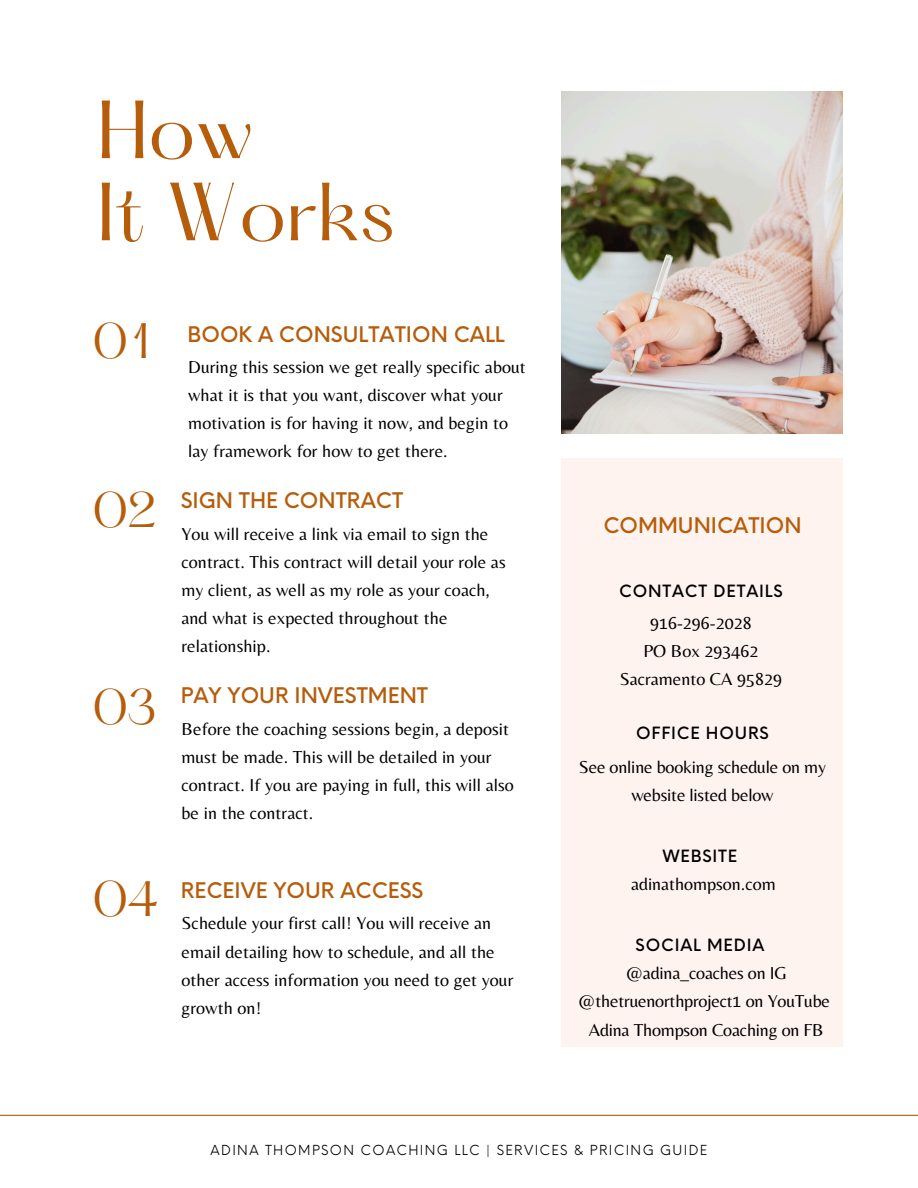
<style>
.page{position:relative;width:918px;height:1188px;background:#fff}
.page>*{position:absolute;margin:0;border:0;box-sizing:border-box;transform-origin:0 0}
.t1{font:72px/82.2px "Hatton";color:#b65d0b}
.t2{font:43.5px "Hatton";letter-spacing:-.05em;color:#b65d0b}
.t3{font:500 21px "Neue Einstellung";color:#b65d0b}
.t4{font:18px/28.2px "Belleza";letter-spacing:.005em;color:#000}
.t5{font:500 16.5px "Neue Einstellung";letter-spacing:.05em;color:#000}
.t6{font:13.5px "Neue Einstellung";letter-spacing:.1em;color:#000}
</style>
<div class="page">
<img style="left:561px;top:92px;width:282px;height:342px">
<div style="left:561px;top:458px;width:282px;height:588px;background:#fff3f0"></div>
<hr style="left:0;top:1115px;width:918px;height:1px;background:#b65d0b">
<h4 class="t1" style="left:97px;top:97px;width:299px">How<br>It Works</h4>
<p class="t2" style="left:92px;top:321px;width:60px">01</p>
<h2 class="t2" style="left:92px;top:490px;width:66px">02</h2>
<h4 class="t2" style="left:92px;top:686px;width:66px">03</h4>
<p class="t2" style="left:92px;top:878px;width:68px">04</p>
<h4 class="t3" style="left:188px;top:315px;width:319px">BOOK A CONSULTATION CALL</h4>
<h2 class="t4" style="left:188px;top:353px;width:339px">During this session we get really specific about what it is that you want, discover what your motivation is for having it now, and begin to lay framework for how to get there.</h2>
<h3 class="t3" style="left:181px;top:482px;width:224px">SIGN THE CONTRACT</h3>
<h2 class="t4" style="left:181px;top:519px;width:326px">You will receive a link via email to sign the contract. This contract will detail your role as my client, as well as my role as your coach, and what is expected throughout the relationship.</h2>
<h3 class="t3" style="left:181px;top:677px;width:249px">PAY YOUR INVESTMENT</h3>
<h4 class="t4" style="left:182px;top:714px;width:334px">Before the coaching sessions begin, a deposit must be made. This will be detailed in your contract. If you are paying in full, this will also be in the contract.</h4>
<h3 class="t3" style="left:181px;top:872px;width:244px">RECEIVE YOUR ACCESS</h3>
<h4 class="t4" style="left:182px;top:909px;width:333px">Schedule your first call! You will receive an email detailing how to schedule, and all the other access information you need to get your growth on!</h4>
<h1 class="t3" style="left:603px;top:506px;width:200px">COMMUNICATION</h1>
<h3 class="t5" style="left:619px;top:576px;width:165px">CONTACT DETAILS</h3>
<h4 class="t4" style="left:620px;top:609px;width:164px;text-align:center">916-296-2028<br>PO Box 293462<br>Sacramento CA 95829</h4>
<p class="t5" style="left:636px;top:718px;width:134px">OFFICE HOURS</p>
<h2 class="t4" style="left:579px;top:752px;width:249px;text-align:center">See online booking schedule on my website listed below</h2>
<p class="t5" style="left:663px;top:841px;width:76px">WEBSITE</p>
<h2 class="t4" style="left:631px;top:870px;width:146px">adinathompson.com</h2>
<h4 class="t5" style="left:636px;top:930px;width:130px">SOCIAL MEDIA</h4>
<h4 class="t4" style="left:578px;top:959px;width:253px;text-align:center">@adina_coaches on IG @thetruenorthproject1 on YouTube<br>Adina Thompson Coaching on FB</h4>
<p class="t6" style="left:211px;top:1138px;width:498px">ADINA THOMPSON COACHING LLC | SERVICES &amp; PRICING GUIDE</p>
</div>
